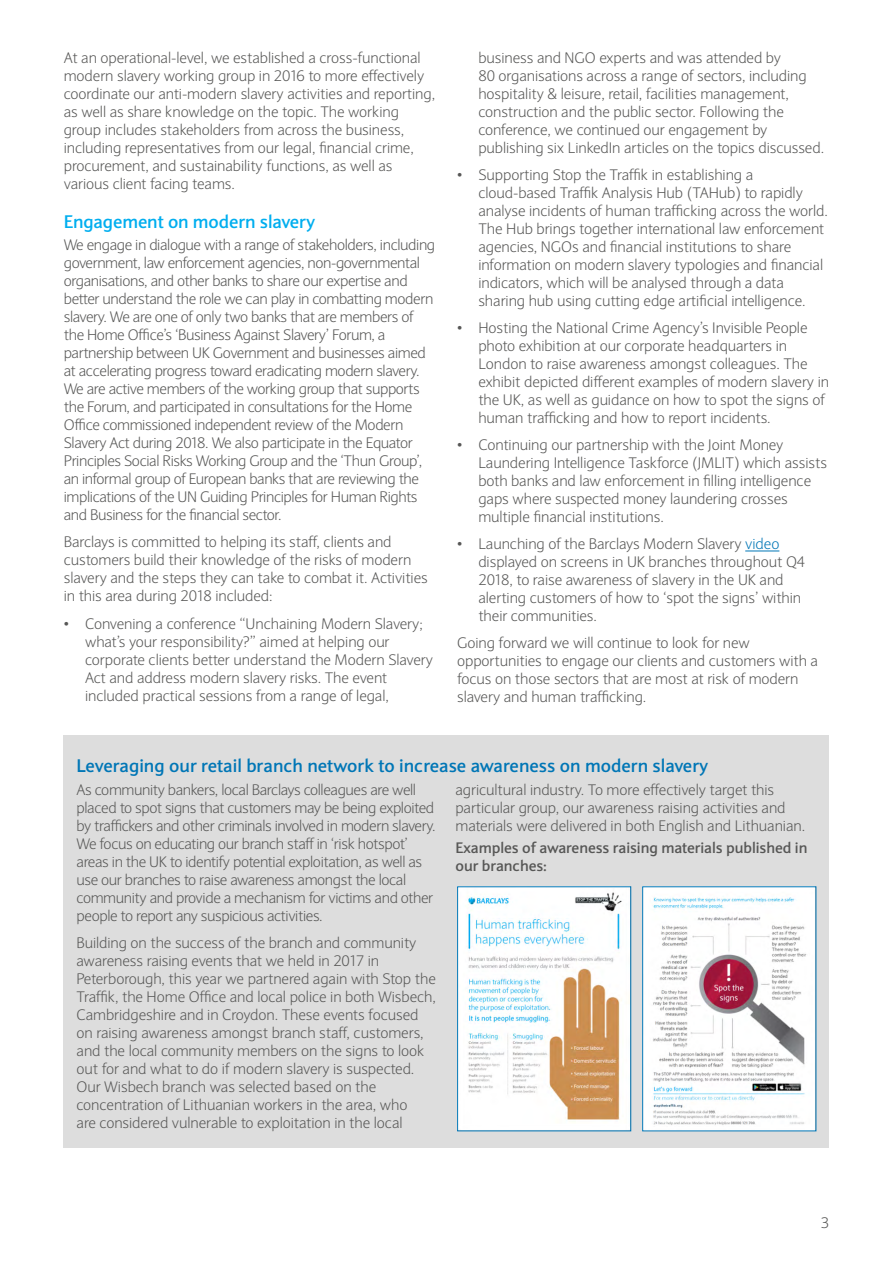
<style>
.page{position:relative;width:893px;height:1263px;background:#fff}
.page>*{position:absolute;margin:0;border:0;box-sizing:border-box;transform-origin:0 0}
.t1{font:700 18px "Expert Sans";color:#0076b6}
.t2{font:700 18px "Expert Sans";letter-spacing:-.005em;color:#00aeef}
.t3{font:300 15px/18px "Expert Sans";letter-spacing:-.005em;color:#575756}
.t4{font:300 15px/18px "Expert Sans";letter-spacing:-.025em;color:#575756}
.t5{font:700 15px/18px "Expert Sans";letter-spacing:-.005em;color:#575756}
.s1{color:#0076b6}
</style>
<div class="page">
<hr style="left:745px;top:551px;width:34px;height:1px;background:#0076b6">
<div style="left:64px;top:736px;width:765px;height:412px;background:#ddd"></div>
<img style="left:459px;top:888px;width:170px;height:241px">
<div style="left:457px;top:886px;width:174px;height:245px;border:1px solid #0076b6"></div>
<img style="left:644px;top:888px;width:170px;height:241px">
<p class="t3" style="left:64px;top:49px;width:373px">At an operational-level, we established a cross-functional modern slavery working group in 2016 to more effectively coordinate our anti-modern slavery activities and reporting, as well as share knowledge on the topic. The working group includes stakeholders from across the business, including representatives from our legal, financial crime, procurement, and sustainability functions, as well as various client facing teams.</p>
<p class="t2" style="left:64px;top:210px;width:253px">Engagement on modern slavery</p>
<p class="t4" style="left:64px;top:236px;width:373px">We engage in dialogue with a range of stakeholders, including government, law enforcement agencies, non-governmental organisations, and other banks to share our expertise and better understand the role we can play in combatting modern slavery. We are one of only two banks that are members of the Home Office’s ‘Business Against Slavery’ Forum, a partnership between UK Government and businesses aimed at accelerating progress toward eradicating modern slavery.<br>We are active members of the working group that supports the Forum, and participated in consultations for the Home Office commissioned independent review of the Modern Slavery Act during 2018. We also participate in the Equator Principles Social Risks Working Group and the ‘Thun Group’, an informal group of European banks that are reviewing the implications of the UN Guiding Principles for Human Rights and Business for the financial sector.</p>
<p class="t3" style="left:64px;top:533px;width:366px">Barclays is committed to helping its staff, clients and customers build their knowledge of the risks of modern slavery and the steps they can take to combat it. Activities in this area during 2018 included:</p>
<p class="t3" style="left:85px;top:614px;width:350px;text-indent:-21px">• Convening a conference “Unchaining Modern Slavery; what’s your responsibility?” aimed at helping our corporate clients better understand the Modern Slavery Act and address modern slavery risks. The event included practical sessions from a range of legal,</p>
<p class="t3" style="left:478px;top:49px;width:347px">business and NGO experts and was attended by<br>80 organisations across a range of sectors, including hospitality &amp; leisure, retail, facilities management, construction and the public sector. Following the conference, we continued our engagement by publishing six LinkedIn articles on the topics discussed.</p>
<p class="t3" style="left:478px;top:166px;width:351px;text-indent:-21px">• Supporting Stop the Traffik in establishing a cloud-based Traffik Analysis Hub (TAHub) to rapidly analyse incidents of human trafficking across the world.<br>The Hub brings together international law enforcement agencies, NGOs and financial institutions to share information on modern slavery typologies and financial indicators, which will be analysed through a data sharing hub using cutting edge artificial intelligence.</p>
<p class="t3" style="left:478px;top:319px;width:352px;text-indent:-21px">• Hosting the National Crime Agency’s Invisible People photo exhibition at our corporate headquarters in London to raise awareness amongst colleagues. The exhibit depicted different examples of modern slavery in the UK, as well as guidance on how to spot the signs of human trafficking and how to report incidents.</p>
<p class="t3" style="left:478px;top:436px;width:350px;text-indent:-21px">• Continuing our partnership with the Joint Money Laundering Intelligence Taskforce (JMLIT) which assists both banks and law enforcement in filling intelligence gaps where suspected money laundering crosses multiple financial institutions.</p>
<p class="t3" style="left:478px;top:535px;width:328px;text-indent:-21px">• Launching of the Barclays Modern Slavery <span class="s1">video </span>displayed on screens in UK branches throughout Q4<br>2018, to raise awareness of slavery in the UK and alerting customers of how to ‘spot the signs’ within their communities.</p>
<p class="t3" style="left:457px;top:634px;width:362px">Going forward we will continue to look for new opportunities to engage our clients and customers with a focus on those sectors that are most at risk of modern slavery and human trafficking.</p>
<p class="t1" style="left:77px;top:754px;width:633px">Leveraging our retail branch network to increase awareness on modern slavery</p>
<p class="t4" style="left:77px;top:781px;width:360px">As community bankers, local Barclays colleagues are well placed to spot signs that customers may be being exploited by traffickers and other criminals involved in modern slavery.<br>We focus on educating our branch staff in ‘risk hotspot’ areas in the UK to identify potential exploitation, as well as use our branches to raise awareness amongst the local community and provide a mechanism for victims and other people to report any suspicious activities.</p>
<p class="t3" style="left:77px;top:934px;width:361px">Building on the success of the branch and community awareness raising events that we held in 2017 in Peterborough, this year we partnered again with Stop the Traffik, the Home Office and local police in both Wisbech, Cambridgeshire and in Croydon. These events focused on raising awareness amongst branch staff, customers, and the local community members on the signs to look out for and what to do if modern slavery is suspected.<br>Our Wisbech branch was selected based on the concentration of Lithuanian workers in the area, who<br>are considered vulnerable to exploitation in the local</p>
<p class="t3" style="left:455px;top:781px;width:351px">agricultural industry. To more effectively target this particular group, our awareness raising activities and materials were delivered in both English and Lithuanian.</p>
<p class="t5" style="left:455px;top:838px;width:353px">Examples of awareness raising materials published in our branches:</p>
<p class="t3" style="left:821px;top:1214px;width:10px">3</p>
</div>
